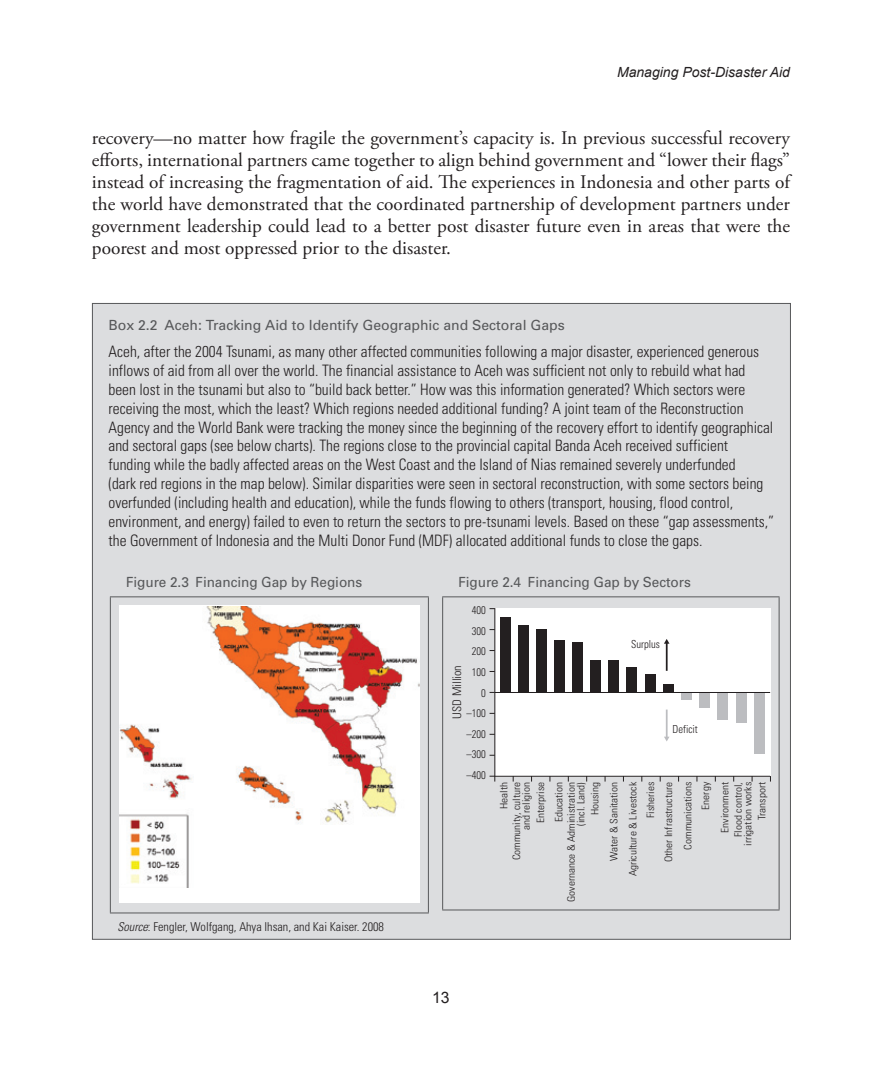
<style>
.page{position:relative;width:882px;height:1071px;background:#fff}
.page>*{position:absolute;margin:0;border:0;box-sizing:border-box;transform-origin:0 0}
.t1{font:19.25px/22.1px "Adobe Garamond Pro";color:#231f20;text-align:justify}
.t2{font:300 condensed 15.75px/18.9px "Univers";color:#231f20}
.t3{font:15.75px "Arial";color:#231f20}
.t4{font:14px "Univers";letter-spacing:-.005em;color:#57585a}
.t5{font:italic 14px "Arial";color:#231f20}
.t6{font:300 condensed 12.25px "Univers";color:#231f20}
.t7{font:300 condensed 11.9px "Univers";color:#231f20}
.t8{font:300 condensed 11.03px "Univers";color:#231f20;scale:.96 1}
.t9{font:300 condensed 10.15px/13.8px "Univers";color:#231f20;text-align:right;scale:1.1 1}
.s1{font-style:italic}
</style>
<div class="page">
<div style="left:92px;top:303px;width:698px;height:636px;background:#dcdddf"></div>
<hr style="left:110px;top:597px;width:1px;height:316px;background:#57585a">
<hr style="left:428px;top:597px;width:1px;height:316px;background:#57585a">
<hr style="left:110px;top:913px;width:319px;height:1px;background:#57585a">
<hr style="left:110px;top:596px;width:319px;height:1px;background:#57585a">
<div style="left:119px;top:605px;width:301px;height:298px;background:#fff"></div>
<img style="left:119px;top:607px;width:300px;height:281px">
<hr style="left:442px;top:597px;width:1px;height:313px;background:#57585a">
<hr style="left:779px;top:597px;width:1px;height:313px;background:#57585a">
<hr style="left:442px;top:910px;width:338px;height:1px;background:#57585a">
<hr style="left:442px;top:596px;width:338px;height:1px;background:#57585a">
<div style="left:495px;top:608px;width:275px;height:168px;background:#fff"></div>
<hr style="left:494px;top:608px;width:1px;height:168px;background:#231f20">
<hr style="left:494px;top:776px;width:276px;height:1px;background:#231f20">
<div style="left:500px;top:617px;width:10px;height:75px;background:#231f20"></div>
<div style="left:518px;top:626px;width:11px;height:66px;background:#231f20"></div>
<div style="left:536px;top:629px;width:11px;height:63px;background:#231f20"></div>
<div style="left:554px;top:641px;width:11px;height:51px;background:#231f20"></div>
<div style="left:572px;top:642px;width:11px;height:50px;background:#231f20"></div>
<div style="left:591px;top:661px;width:10px;height:31px;background:#231f20"></div>
<div style="left:609px;top:661px;width:10px;height:31px;background:#231f20"></div>
<div style="left:627px;top:668px;width:10px;height:24px;background:#231f20"></div>
<div style="left:645px;top:675px;width:10px;height:17px;background:#231f20"></div>
<div style="left:681px;top:692px;width:11px;height:8px;background:#bcbdc0"></div>
<div style="left:699px;top:692px;width:11px;height:16px;background:#bcbdc0"></div>
<div style="left:718px;top:692px;width:10px;height:28px;background:#bcbdc0"></div>
<div style="left:736px;top:692px;width:10px;height:31px;background:#bcbdc0"></div>
<div style="left:754px;top:692px;width:11px;height:62px;background:#bcbdc0"></div>
<div style="left:663px;top:685px;width:10px;height:7px;background:#231f20"></div>
<hr style="left:666px;top:643px;width:2px;height:28px;background:#231f20">
<svg style="left:664px;top:639px;width:6px;height:5px"></svg>
<hr style="left:666px;top:710px;width:2px;height:27px;background:#bcbdc0">
<svg style="left:664px;top:737px;width:5px;height:4px"></svg>
<hr style="left:495px;top:692px;width:275px;height:1px;background:#231f20">
<p class="t5" style="left:617px;top:63px;width:174px">Managing Post-Disaster Aid</p>
<p class="t1" style="left:92px;top:127px;width:700px">recovery—no matter how fragile the government’s capacity is. In previous successful recovery efforts, international partners came together to align behind government and “lower their flags” instead of increasing the fragmentation of aid. The experiences in Indonesia and other parts of the world have demonstrated that the coordinated partnership of development partners under government leadership could lead to a better post disaster future even in areas that were the poorest and most oppressed prior to the disaster.</p>
<p class="t4" style="left:109px;top:317px;width:458px">Box 2.2 Aceh: Tracking Aid to Identify Geographic and Sectoral Gaps</p>
<p class="t2" style="left:109px;top:342px;width:667px">Aceh, after the 2004 Tsunami, as many other affected communities following a major disaster, experienced generous inflows of aid from all over the world. The financial assistance to Aceh was sufficient not only to rebuild what had been lost in the tsunami but also to “build back better.” How was this information generated? Which sectors were receiving the most, which the least? Which regions needed additional funding? A joint team of the Reconstruction Agency and the World Bank were tracking the money since the beginning of the recovery effort to identify geographical and sectoral gaps (see below charts). The regions close to the provincial capital Banda Aceh received sufficient<br>funding while the badly affected areas on the West Coast and the Island of Nias remained severely underfunded<br>(dark red regions in the map below). Similar disparities were seen in sectoral reconstruction, with some sectors being overfunded (including health and education), while the funds flowing to others (transport, housing, flood control, environment, and energy) failed to even to return the sectors to pre-tsunami levels. Based on these “gap assessments,” the Government of Indonesia and the Multi Donor Fund (MDF) allocated additional funds to close the gaps.</p>
<p class="t4" style="left:126px;top:574px;width:238px">Figure 2.3 Financing Gap by Regions</p>
<p class="t4" style="left:458px;top:574px;width:234px">Figure 2.4 Financing Gap by Sectors</p>
<p class="t8" style="left:472px;top:604px;width:16px">400</p>
<p class="t6" style="left:117px;top:919px;width:268px"><span class="s1">Source</span>: Fengler, Wolfgang, Ahya Ihsan, and Kai Kaiser. 2008</p>
<p class="t8" style="left:472px;top:624px;width:16px">300</p>
<p class="t8" style="left:472px;top:645px;width:16px">200</p>
<p class="t7" style="left:450px;top:719px;width:55px;rotate:-90deg">USD Million</p>
<p class="t8" style="left:472px;top:665px;width:16px">100</p>
<p class="t8" style="left:481px;top:686px;width:6px">0</p>
<p class="t8" style="left:467px;top:707px;width:22px">–100</p>
<p class="t8" style="left:467px;top:727px;width:22px">–200</p>
<p class="t8" style="left:467px;top:748px;width:22px">–300</p>
<p class="t8" style="left:467px;top:768px;width:22px">–400</p>
<p class="t8" style="left:631px;top:637px;width:31px">Surplus</p>
<p class="t8" style="left:673px;top:723px;width:28px">Deficit</p>
<p class="t9" style="left:497px;top:860px;width:73px;line-height:13px;rotate:-90deg">Health<br>Community, culture</p>
<p class="t9" style="left:519px;top:830px;width:45px;line-height:14.3px;rotate:-90deg">and religion<br>Enterprise</p>
<p class="t9" style="left:553px;top:902px;width:111px;line-height:12.4px;rotate:-90deg">Education<br>Governance &amp; Administration</p>
<p class="t9" style="left:574px;top:826px;width:41px;rotate:-90deg">(incl. Land)<br>Housing</p>
<p class="t9" style="left:605px;top:876px;width:87px;line-height:18.7px;rotate:-90deg">Water &amp; Sanitation<br>Agriculture &amp; Livestock</p>
<p class="t9" style="left:641px;top:862px;width:74px;line-height:18.2px;rotate:-90deg">Fisheries<br>Other Infrastructure</p>
<p class="t9" style="left:679px;top:850px;width:63px;line-height:17.7px;rotate:-90deg">Communications<br>Energy</p>
<p class="t9" style="left:718px;top:837px;width:52px;text-align:center;rotate:-90deg">Environment<br>Flood control,</p>
<p class="t9" style="left:741px;top:846px;width:59px;rotate:-90deg">irrigation works<br>Transport</p>
<p class="t3" style="left:432px;top:987px;width:19px">13</p>
</div>
